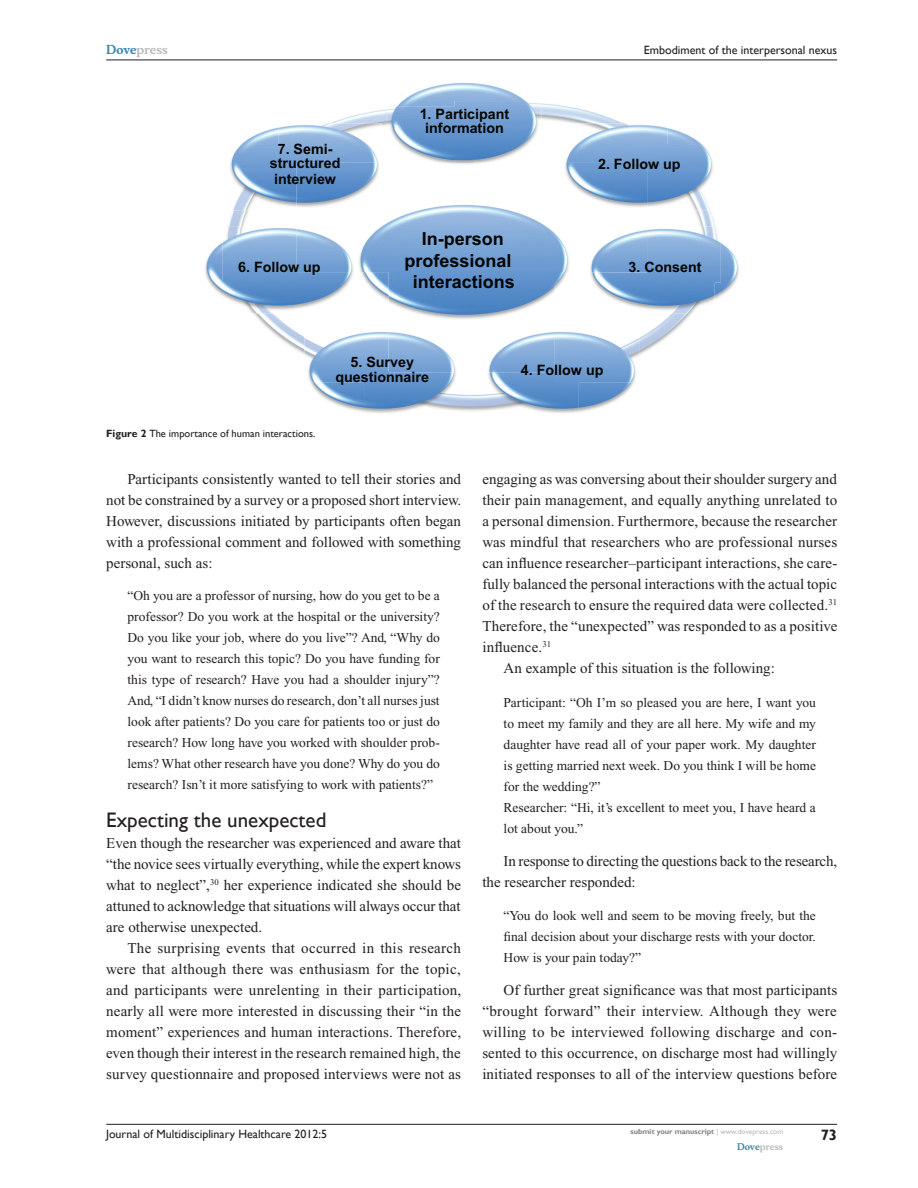
<style>
.page{position:relative;width:918px;height:1188px;background:#fff}
.page>*{position:absolute;margin:0;border:0;box-sizing:border-box;transform-origin:0 0}
.t1{font:21px "Gill Sans";color:#231f20}
.t2{font:700 18px/21.8px "Arial";color:#040503;text-align:center}
.t3{font:15px/21px "Times New Roman";letter-spacing:.005em;color:#231f20;text-align:justify}
.t4{font:700 15px "Gill Sans";color:#231f20}
.t5{font:700 14.25px/14.2px "Arial";color:#040503;text-align:center}
.t6{font:13.5px/21px "Times New Roman";color:#231f20;text-align:justify}
.t7{font:12px "Gill Sans";color:#231f20}
.t8{font:700 12px "Musee";color:#b8b9bc}
.t9{font:10.5px "Gill Sans";color:#231f20}
.t10{font:700 9px "Musee";color:#b8b9bc}
.t11{font:700 7.5px "Gill Sans";color:#808285}
.s1{color:#3485ae}
.s2{font-weight:700}
.s3{font-weight:400;color:#b8b9bc}
</style>
<div class="page">
<img style="left:331px;top:109px;width:56px;height:17px">
<img style="left:229px;top:210px;width:20px;height:16px">
<img style="left:253px;top:313px;width:52px;height:42px">
<img style="left:639px;top:313px;width:53px;height:42px">
<img style="left:695px;top:210px;width:20px;height:17px">
<img style="left:542px;top:103px;width:80px;height:20px">
<img style="left:359px;top:204px;width:210px;height:115px">
<img style="left:359px;top:272px;width:30px;height:47px">
<img style="left:555px;top:273px;width:14px;height:46px">
<img style="left:387px;top:82px;width:155px;height:82px">
<img style="left:454px;top:106px;width:18px;height:56px">
<img style="left:565px;top:128px;width:138px;height:79px">
<img style="left:647px;top:145px;width:66px;height:65px">
<img style="left:565px;top:123px;width:103px;height:39px">
<img style="left:647px;top:145px;width:21px;height:17px">
<svg style="left:562px;top:203px;width:10px;height:7px"></svg>
<img style="left:590px;top:227px;width:149px;height:73px">
<img style="left:590px;top:273px;width:125px;height:40px">
<img style="left:647px;top:273px;width:68px;height:9px">
<img style="left:485px;top:332px;width:149px;height:82px">
<img style="left:555px;top:331px;width:84px;height:51px">
<img style="left:555px;top:372px;width:24px;height:10px">
<img style="left:310px;top:332px;width:149px;height:82px">
<img style="left:305px;top:331px;width:84px;height:51px">
<img style="left:365px;top:372px;width:24px;height:10px">
<img style="left:205px;top:226px;width:149px;height:74px">
<img style="left:229px;top:272px;width:125px;height:41px">
<img style="left:229px;top:272px;width:68px;height:10px">
<img style="left:241px;top:127px;width:138px;height:80px">
<img style="left:279px;top:123px;width:103px;height:40px">
<img style="left:230px;top:145px;width:67px;height:65px">
<img style="left:279px;top:145px;width:18px;height:18px">
<img style="left:356px;top:203px;width:26px;height:7px">
<hr style="left:106px;top:1124px;width:731px;height:1px;background:#231f20">
<hr style="left:106px;top:60px;width:731px;height:1px;background:#231f20">
<p class="t8" style="left:106px;top:43px;width:63px"><span class="s1">Dove</span>press</p>
<p class="t5" style="left:270px;top:142px;width:72px">7. Semi&shy;structured</p>
<p class="t5" style="left:274px;top:172px;width:63px">interview</p>
<p class="t5" style="left:238px;top:260px;width:84px">6. Follow up</p>
<p class="t5" style="left:420px;top:107px;width:91px">1. Participant information</p>
<p class="t2" style="left:404px;top:228px;width:112px">In-person professional interactions</p>
<p class="t7" style="left:644px;top:43px;width:195px">Embodiment of the interpersonal nexus</p>
<p class="t5" style="left:598px;top:158px;width:84px">2. Follow up</p>
<p class="t5" style="left:629px;top:261px;width:75px">3. Consent</p>
<p class="t5" style="left:335px;top:356px;width:95px">5. Survey questionnaire</p>
<p class="t5" style="left:521px;top:364px;width:84px">4. Follow up</p>
<p class="t9" style="left:106px;top:427px;width:211px"><span class="s2">Figure 2</span> The importance of human interactions.</p>
<p class="t3" style="left:106px;top:469px;width:357px;text-indent:21px">Participants consistently wanted to tell their stories and not be constrained by a survey or a proposed short interview.<br>However, discussions initiated by participants often began with a professional comment and followed with something personal, such as:</p>
<p class="t6" style="left:128px;top:585px;width:314px">“Oh you are a professor of nursing, how do you get to be a professor? Do you work at the hospital or the university?<br>Do you like your job, where do you live”? And, “Why do you want to research this topic? Do you have funding for this type of research? Have you had a shoulder injury”?<br>And, “I didn’t know nurses do research, don’t all nurses just look after patients? Do you care for patients too or just do research? How long have you worked with shoulder prob&shy;lems? What other research have you done? Why do you do research? Isn’t it more satisfying to work with patients?”</p>
<h1 class="t1" style="left:106px;top:808px;width:222px">Expecting the unexpected</h1>
<p class="t3" style="left:106px;top:833px;width:356px">Even though the researcher was experienced and aware that “the novice sees virtually everything, while the expert knows what to neglect”,<sup>30</sup> her experience indicated she should be attuned to acknowledge that situations will always occur that are otherwise unexpected.</p>
<p class="t3" style="left:106px;top:938px;width:357px;text-indent:21px">The surprising events that occurred in this research were that although there was enthusiasm for the topic, and participants were unrelenting in their participation, nearly all were more interested in discussing their “in the moment” experiences and human interactions. Therefore, even though their interest in the research remained high, the survey questionnaire and proposed interviews were not as</p>
<p class="t7" style="left:106px;top:1127px;width:222px">Journal of Multidisciplinary Healthcare 2012:5</p>
<p class="t3" style="left:482px;top:469px;width:356px">engaging as was conversing about their shoulder surgery and</p>
<p class="t3" style="left:482px;top:490px;width:356px">their pain management, and equally anything unrelated to</p>
<p class="t3" style="left:482px;top:511px;width:356px">a personal dimension. Furthermore, because the researcher</p>
<p class="t3" style="left:482px;top:532px;width:356px">was mindful that researchers who are professional nurses</p>
<p class="t3" style="left:482px;top:553px;width:356px">can influence researcher–participant interactions, she care-</p>
<p class="t3" style="left:482px;top:574px;width:356px">fully balanced the personal interactions with the actual topic</p>
<p class="t3" style="left:482px;top:595px;width:356px">of the research to ensure the required data were collected.<sup>31</sup></p>
<p class="t3" style="left:482px;top:616px;width:357px">Therefore, the “unexpected” was responded to as a positive</p>
<p class="t3" style="left:482px;top:637px;width:70px">influence.<sup>31</sup></p>
<p class="t3" style="left:504px;top:658px;width:273px">An example of this situation is the following:</p>
<p class="t6" style="left:504px;top:692px;width:314px;text-align:left">Participant: “Oh I’m so pleased you are here, I want you to meet my family and they are all here. My wife and my daughter have read all of your paper work. My daughter is getting married next week. Do you think I will be home for the wedding?”<br>Researcher: “Hi, it’s excellent to meet you, I have heard a lot about you.”</p>
<p class="t3" style="left:482px;top:851px;width:356px;text-indent:21px">In response to directing the questions back to the research, the researcher responded:</p>
<p class="t6" style="left:504px;top:906px;width:314px">“You do look well and seem to be moving freely, but the final decision about your discharge rests with your doctor.<br>How is your pain today?”</p>
<p class="t3" style="left:482px;top:980px;width:356px;text-indent:21px">Of further great significance was that most participants “brought forward” their interview. Although they were willing to be interviewed following discharge and con&shy;sented to this occurrence, on discharge most had willingly initiated responses to all of the interview questions before</p>
<p class="t11" style="left:631px;top:1127px;width:154px">submit your manuscript <span class="s3">| www.dovepress.com</span></p>
<p class="t10" style="left:737px;top:1141px;width:48px"><span class="s1">Dove</span>press</p>
<p class="t4" style="left:821px;top:1126px;width:18px">73</p>
</div>
